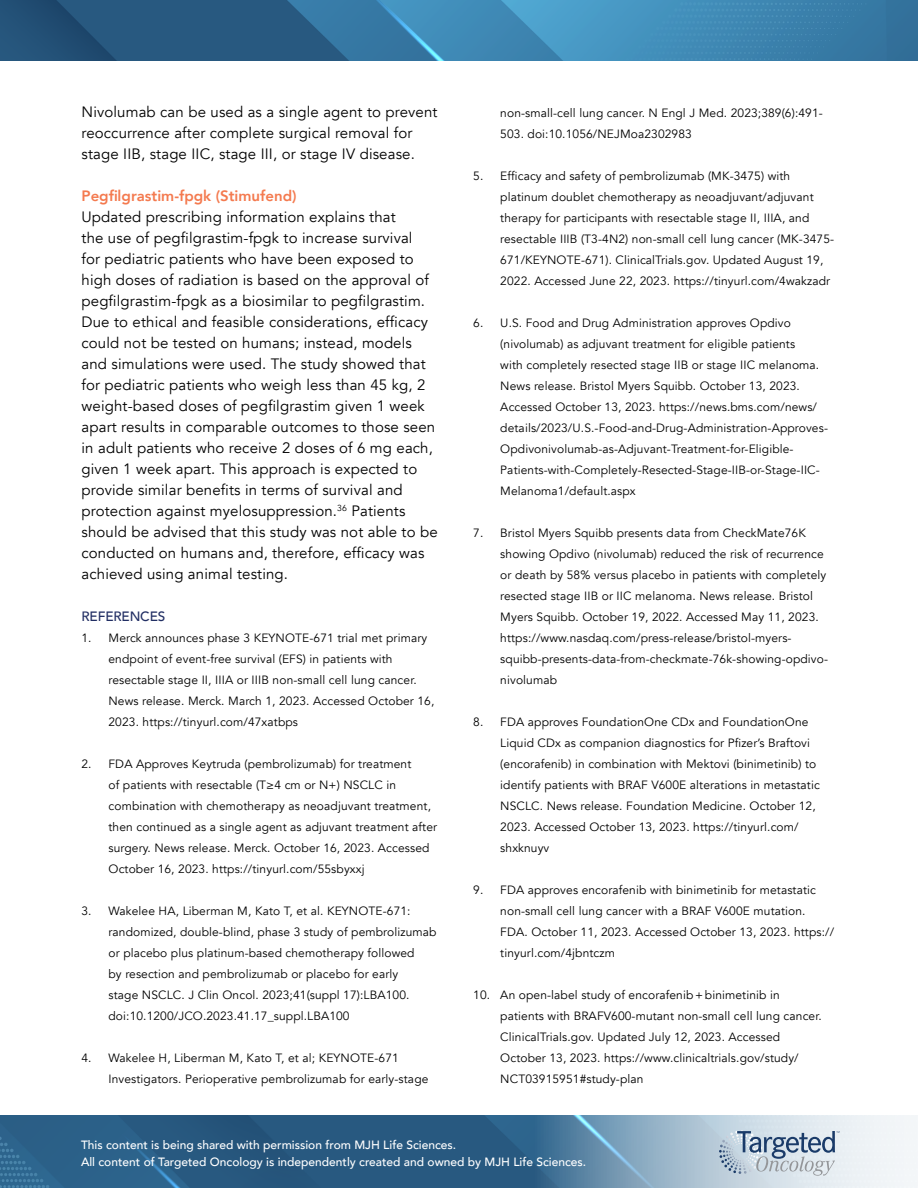
<style>
.page{position:relative;width:918px;height:1188px;background:#fff}
.page>*{position:absolute;margin:0;border:0;box-sizing:border-box;transform-origin:0 0}
.t1{font:15px/21px "Avenir";letter-spacing:.01em;color:#000}
.t2{font:800 15px "Avenir";color:#f47a4f}
.t3{font:500 13.5px "Avenir";letter-spacing:-.01em;color:#212e63}
.t4{font:12px/21px "Avenir";letter-spacing:.01em;color:#000}
.t5{font:500 12px/16.5px "Avenir";color:#fff}
</style>
<div class="page">
<img style="left:0;top:0;width:918px;height:61px">
<img style="left:0;top:1115px;width:531px;height:73px">
<svg style="left:531px;top:1115px;width:387px;height:73px"></svg>
<svg style="left:719px;top:1130px;width:120px;height:46px;background:#b4c3d0"></svg>
<p class="t1" style="left:82px;top:102px;width:358px">Nivolumab can be used as a single agent to prevent reoccurrence after complete surgical removal for stage IIB, stage IIC, stage III, or stage IV disease.</p>
<p class="t2" style="left:82px;top:184px;width:217px">Pegfilgrastim-fpgk (Stimufend)</p>
<p class="t1" style="left:82px;top:207px;width:358px">Updated prescribing information explains that<br>the use of pegfilgrastim-fpgk to increase survival<br>for pediatric patients who have been exposed to high doses of radiation is based on the approval of pegfilgrastim-fpgk as a biosimilar to pegfilgrastim.<br>Due to ethical and feasible considerations, efficacy could not be tested on humans; instead, models and simulations were used. The study showed that for pediatric patients who weigh less than 45 kg, 2 weight-based doses of pegfilgrastim given 1 week apart results in comparable outcomes to those seen in adult patients who receive 2 doses of 6 mg each, given 1 week apart. This approach is expected to provide similar benefits in terms of survival and protection against myelosuppression.<sup>36</sup> Patients should be advised that this study was not able to be conducted on humans and, therefore, efficacy was achieved using animal testing.</p>
<p class="t3" style="left:82px;top:605px;width:85px">REFERENCES</p>
<p class="t4" style="left:109px;top:628px;width:327px;text-indent:-27px">1. Merck announces phase 3 KEYNOTE-671 trial met primary endpoint of event-free survival (EFS) in patients with resectable stage II, IIIA or IIIB non-small cell lung cancer.<br>News release. Merck. March 1, 2023. Accessed October 16, 2023. https://tinyurl.com/47xatbps</p>
<p class="t4" style="left:109px;top:754px;width:330px;text-indent:-27px">2. FDA Approves Keytruda (pembrolizumab) for treatment<br>of patients with resectable (T≥4 cm or N+) NSCLC in combination with chemotherapy as neoadjuvant treatment, then continued as a single agent as adjuvant treatment after surgery. News release. Merck. October 16, 2023. Accessed October 16, 2023. https://tinyurl.com/55sbyxxj</p>
<p class="t4" style="left:109px;top:901px;width:329px;text-indent:-27px">3. Wakelee HA, Liberman M, Kato T, et al. KEYNOTE-671: randomized, double-blind, phase 3 study of pembrolizumab or placebo plus platinum-based chemotherapy followed<br>by resection and pembrolizumab or placebo for early<br>stage NSCLC. J Clin Oncol. 2023;41(suppl 17):LBA100. doi:10.1200/JCO.2023.41.17_suppl.LBA100</p>
<p class="t4" style="left:109px;top:1048px;width:321px;text-indent:-27px">4. Wakelee H, Liberman M, Kato T, et al; KEYNOTE-671<br>Investigators. Perioperative pembrolizumab for early-stage</p>
<p class="t4" style="left:500px;top:103px;width:324px">non-small-cell lung cancer. N Engl J Med. 2023;389(6):491-<br>503. doi:10.1056/NEJMoa2302983</p>
<p class="t4" style="left:500px;top:166px;width:335px;text-indent:-27px">5. Efficacy and safety of pembrolizumab (MK-3475) with platinum doublet chemotherapy as neoadjuvant/adjuvant therapy for participants with resectable stage II, IIIA, and resectable IIIB (T3-4N2) non-small cell lung cancer (MK-3475- 671/KEYNOTE-671). ClinicalTrials.gov. Updated August 19, 2022. Accessed June 22, 2023. https://tinyurl.com/4wakzadr</p>
<p class="t4" style="left:500px;top:313px;width:329px;text-indent:-27px">6. U.S. Food and Drug Administration approves Opdivo (nivolumab) as adjuvant treatment for eligible patients<br>with completely resected stage IIB or stage IIC melanoma.<br>News release. Bristol Myers Squibb. October 13, 2023.<br>Accessed October 13, 2023. https://news.bms.com/news/ details/2023/U.S.-Food-and-Drug-Administration-Approves-Opdivonivolumab-as-Adjuvant-Treatment-for-Eligible-Patients-with-Completely-Resected-Stage-IIB-or-Stage-IIC-Melanoma1/default.aspx</p>
<p class="t4" style="left:500px;top:523px;width:329px;text-indent:-27px">7. Bristol Myers Squibb presents data from CheckMate76K showing Opdivo (nivolumab) reduced the risk of recurrence or death by 58% versus placebo in patients with completely resected stage IIB or IIC melanoma. News release. Bristol Myers Squibb. October 19, 2022. Accessed May 11, 2023. https://www.nasdaq.com/press-release/bristol-myers&shy;squibb-presents-data-from-checkmate-76k-showing-opdivo&shy;nivolumab</p>
<p class="t4" style="left:500px;top:712px;width:321px;text-indent:-27px">8. FDA approves FoundationOne CDx and FoundationOne Liquid CDx as companion diagnostics for Pfizer’s Braftovi (encorafenib) in combination with Mektovi (binimetinib) to identify patients with BRAF V600E alterations in metastatic NSCLC. News release. Foundation Medicine. October 12, 2023. Accessed October 13, 2023. https://tinyurl.com/ shxknuyv</p>
<p class="t4" style="left:500px;top:880px;width:335px;text-indent:-27px">9. FDA approves encorafenib with binimetinib for metastatic non-small cell lung cancer with a BRAF V600E mutation.<br>FDA. October 11, 2023. Accessed October 13, 2023. https:// tinyurl.com/4jbntczm</p>
<p class="t4" style="left:500px;top:985px;width:323px;text-indent:-27px">10. An open-label study of encorafenib+binimetinib in patients with BRAFV600-mutant non-small cell lung cancer.<br>ClinicalTrials.gov. Updated July 12, 2023. Accessed October 13, 2023. https://www.clinicaltrials.gov/study/ NCT03915951#study-plan</p>
<p class="t5" style="left:81px;top:1136px;width:507px">This content is being shared with permission from MJH Life Sciences.<br>All content of Targeted Oncology is independently created and owned by MJH Life Sciences.</p>
</div>
